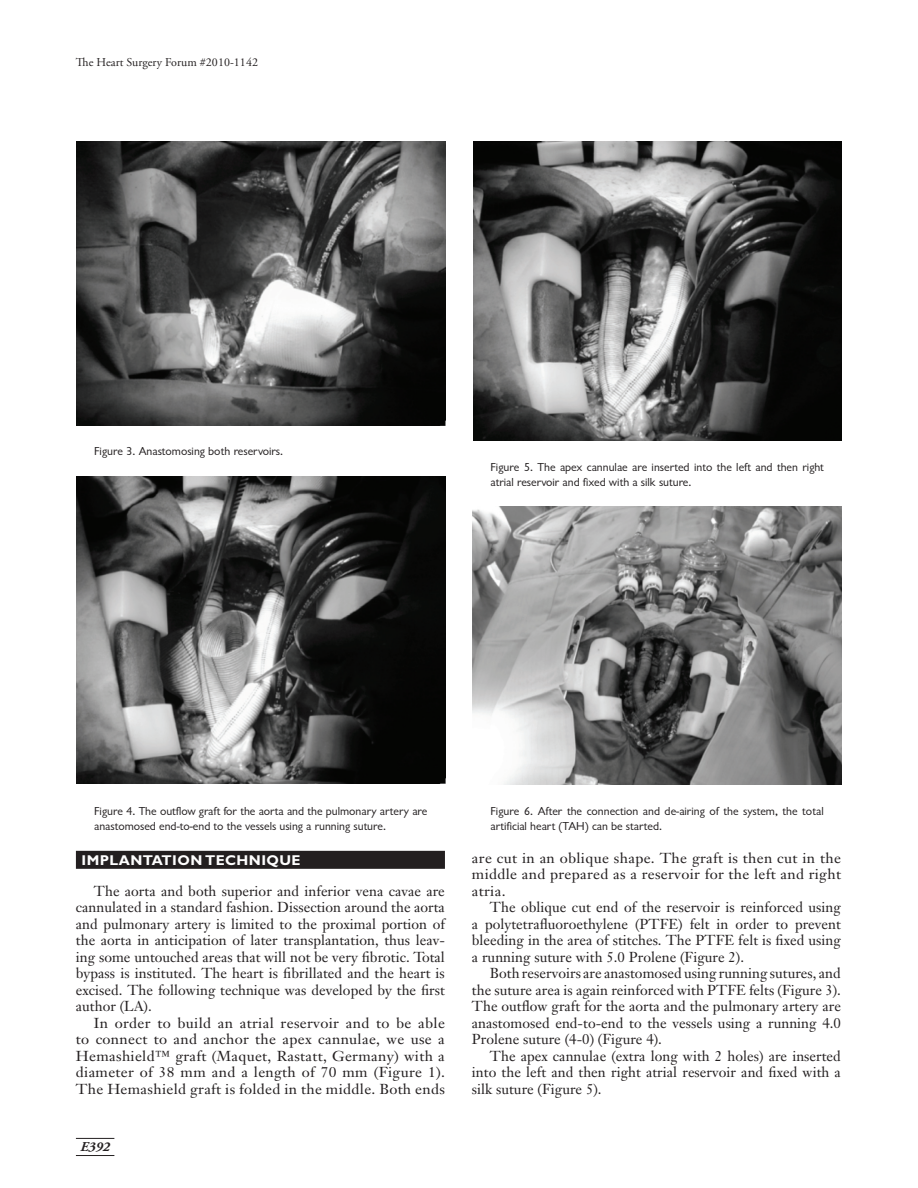
<style>
.page{position:relative;width:918px;height:1188px;background:#fff}
.page>*{position:absolute;margin:0;border:0;box-sizing:border-box;transform-origin:0 0}
.t1{font:14.25px/16.5px "Janson Text";letter-spacing:.005em;color:#231f20;text-align:justify}
.t2{font:14.25px/16.5px "Janson Text";letter-spacing:.005em;color:#231f20;text-align:justify;scale:1.05 1}
.t3{font:700 14.25px "Gill Sans";letter-spacing:.03em;color:#fff}
.t4{font:italic 700 13.5px "Adobe Garamond Pro";color:#231f20}
.t5{font:12px/15px "Classical Sans Regular DTC";color:#231f20}
.t6{font:12px "Adobe Garamond Pro";letter-spacing:.005em;color:#231f20}
</style>
<div class="page">
<hr style="left:76px;top:1138px;width:38px;height:1px;background:#231f20">
<hr style="left:76px;top:1155px;width:38px;height:1px;background:#231f20">
<div style="left:76px;top:851px;width:369px;height:18px;background:#231f20"></div>
<img style="left:77px;top:142px;width:369px;height:283px">
<img style="left:77px;top:476px;width:369px;height:308px">
<img style="left:473px;top:142px;width:369px;height:299px">
<img style="left:472px;top:506px;width:369px;height:279px">
<p class="t6" style="left:76px;top:58px;width:184px">The Heart Surgery Forum #2010-1142</p>
<p class="t5" style="left:94px;top:445px;width:190px">Figure 3. Anastomosing both reservoirs.</p>
<p class="t5" style="left:491px;top:461px;width:335px">Figure 5. The apex cannulae are inserted into the left and then right atrial reservoir and fixed with a silk suture.</p>
<p class="t5" style="left:94px;top:805px;width:335px">Figure 4. The outflow graft for the aorta and the pulmonary artery are anastomosed end-to-end to the vessels using a running suture.</p>
<p class="t3" style="left:82px;top:855px;width:221px">IMPLANTATION TECHNIQUE</p>
<p class="t1" style="left:76px;top:884px;width:371px;text-indent:18px">The aorta and both superior and inferior vena cavae are cannulated in a standard fashion. Dissection around the aorta and pulmonary artery is limited to the proximal portion of the aorta in anticipation of later transplantation, thus leav&shy;ing some untouched areas that will not be very fibrotic. Total bypass is instituted. The heart is fibrillated and the heart is excised. The following technique was developed by the first author (LA).</p>
<p class="t2" style="left:76px;top:1016px;width:353px;text-indent:18px">In order to build an atrial reservoir and to be able to connect to and anchor the apex cannulae, we use a Hemashield™ graft (Maquet, Rastatt, Germany) with a diameter of 38 mm and a length of 70 mm (Figure 1).<br>The Hemashield graft is folded in the middle. Both ends</p>
<p class="t4" style="left:81px;top:1141px;width:31px">E392</p>
<p class="t5" style="left:491px;top:805px;width:335px">Figure 6. After the connection and de-airing of the system, the total artificial heart (TAH) can be started.</p>
<p class="t2" style="left:472px;top:851px;width:353px">are cut in an oblique shape. The graft is then cut in the middle and prepared as a reservoir for the left and right atria.</p>
<p class="t1" style="left:472px;top:900px;width:371px;text-indent:18px">The oblique cut end of the reservoir is reinforced using a polytetrafluoroethylene (PTFE) felt in order to prevent bleeding in the area of stitches. The PTFE felt is fixed using a running suture with 5.0 Prolene (Figure 2).</p>
<p class="t1" style="left:472px;top:966px;width:371px;text-indent:18px">Both reservoirs are anastomosed using running sutures, and the suture area is again reinforced with PTFE felts (Figure 3).<br>The outflow graft for the aorta and the pulmonary artery are anastomosed end-to-end to the vessels using a running 4.0<br>Prolene suture (4-0) (Figure 4).</p>
<p class="t1" style="left:472px;top:1049px;width:370px;text-indent:18px">The apex cannulae (extra long with 2 holes) are inserted into the left and then right atrial reservoir and fixed with a silk suture (Figure 5).</p>
</div>
